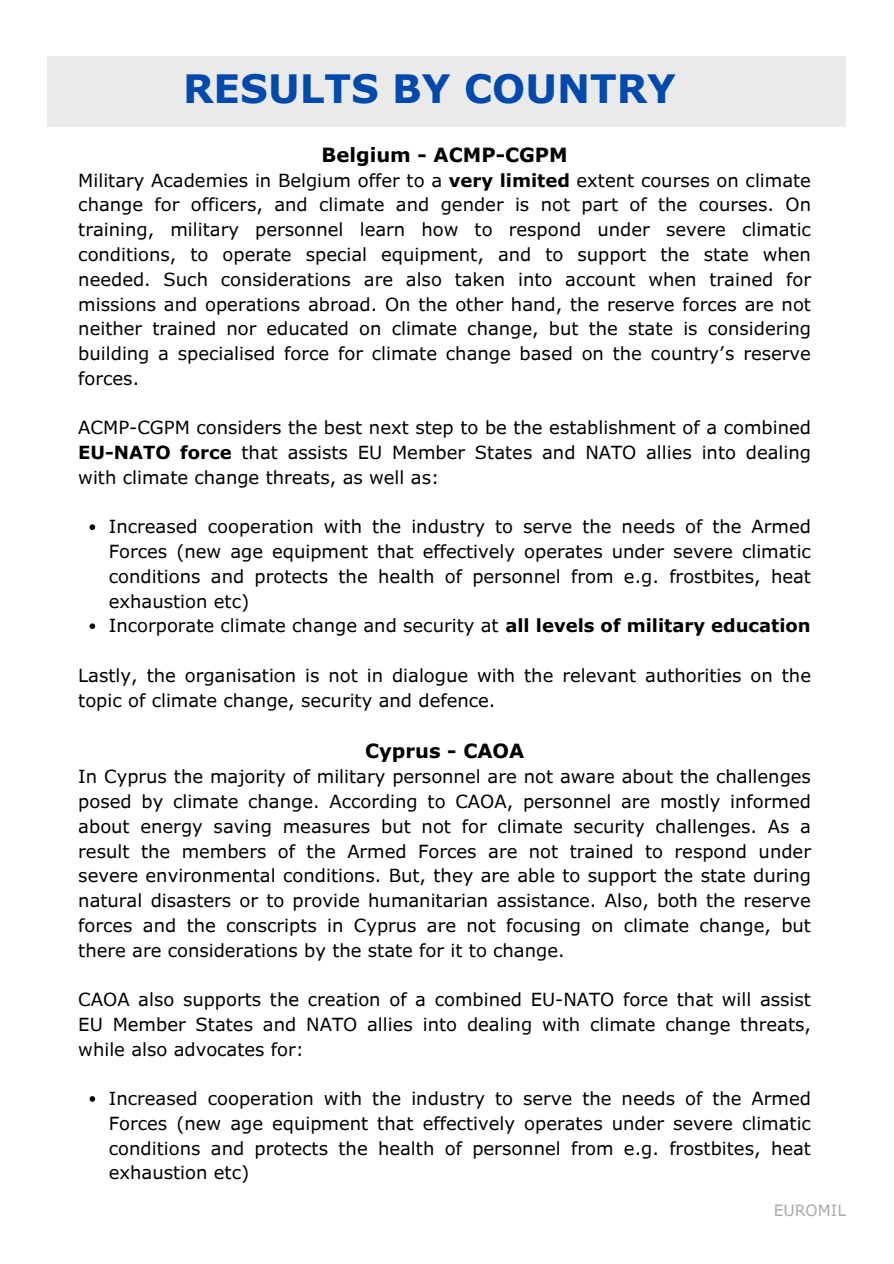
<style>
.page{position:relative;width:894px;height:1264px;background:#fff}
.page>*{position:absolute;margin:0;border:0;box-sizing:border-box;transform-origin:0 0}
.t1{font:700 40.5px "Verdana Pro";color:#004aad}
.t2{font:700 39px "Verdana Pro";color:#004aad}
.t3{font:700 19.5px "Verdana Pro";color:#000}
.t4{font:18px/24.8px "Verdana Pro";color:#000;text-align:justify}
.t5{font:15.45px "Verdana Pro";color:#ababab}
.s1{font-weight:700}
</style>
<div class="page">
<svg style="left:89px;top:524px;width:6px;height:6px"></svg>
<svg style="left:89px;top:623px;width:6px;height:6px"></svg>
<svg style="left:89px;top:1096px;width:6px;height:5px"></svg>
<div style="left:48px;top:57px;width:797px;height:70px;background:#eaeaea"></div>
<h1 class="t1" style="left:188px;top:63px;width:513px">RESULTS BY COUNTRY</h1>
<p class="t2" style="left:183px;top:64px;width:494px">RESULTS BY COUNTRY</p>
<h1 class="t3" style="left:321px;top:142px;width:247px">Belgium - ACMP-CGPM</h1>
<h1 class="t4" style="left:78px;top:167px;width:734px">Military Academies in Belgium offer to a <span class="s1">very limited</span> extent courses on climate change for officers, and climate and gender is not part of the courses. On training, military personnel learn how to respond under severe climatic conditions, to operate special equipment, and to support the state when needed. Such considerations are also taken into account when trained for missions and operations abroad. On the other hand, the reserve forces are not neither trained nor educated on climate change, but the state is considering building a specialised force for climate change based on the country’s reserve forces.</h1>
<h2 class="t4" style="left:78px;top:415px;width:734px">ACMP-CGPM considers the best next step to be the establishment of a combined <span class="s1">EU-NATO force</span> that assists EU Member States and NATO allies into dealing with climate change threats, as well as:</h2>
<h2 class="t4" style="left:109px;top:514px;width:703px">Increased cooperation with the industry to serve the needs of the Armed Forces (new age equipment that effectively operates under severe climatic conditions and protects the health of personnel from e.g. frostbites, heat exhaustion etc)</h2>
<p class="t4" style="left:109px;top:613px;width:703px">Incorporate climate change and security at <span class="s1">all levels of military education</span></p>
<p class="t4" style="left:78px;top:662px;width:734px">Lastly, the organisation is not in dialogue with the relevant authorities on the topic of climate change, security and defence.</p>
<h2 class="t3" style="left:365px;top:739px;width:161px">Cyprus - CAOA</h2>
<h2 class="t4" style="left:78px;top:763px;width:734px">In Cyprus the majority of military personnel are not aware about the challenges posed by climate change. According to CAOA, personnel are mostly informed about energy saving measures but not for climate security challenges. As a result the members of the Armed Forces are not trained to respond under severe environmental conditions. But, they are able to support the state during natural disasters or to provide humanitarian assistance. Also, both the reserve forces and the conscripts in Cyprus are not focusing on climate change, but there are considerations by the state for it to change.</h2>
<h2 class="t4" style="left:78px;top:986px;width:734px">CAOA also supports the creation of a combined EU-NATO force that will assist EU Member States and NATO allies into dealing with climate change threats, while also advocates for:</h2>
<h2 class="t4" style="left:109px;top:1085px;width:703px">Increased cooperation with the industry to serve the needs of the Armed Forces (new age equipment that effectively operates under severe climatic conditions and protects the health of personnel from e.g. frostbites, heat exhaustion etc)</h2>
<p class="t5" style="left:773px;top:1200px;width:74px">EUROMIL</p>
</div>
